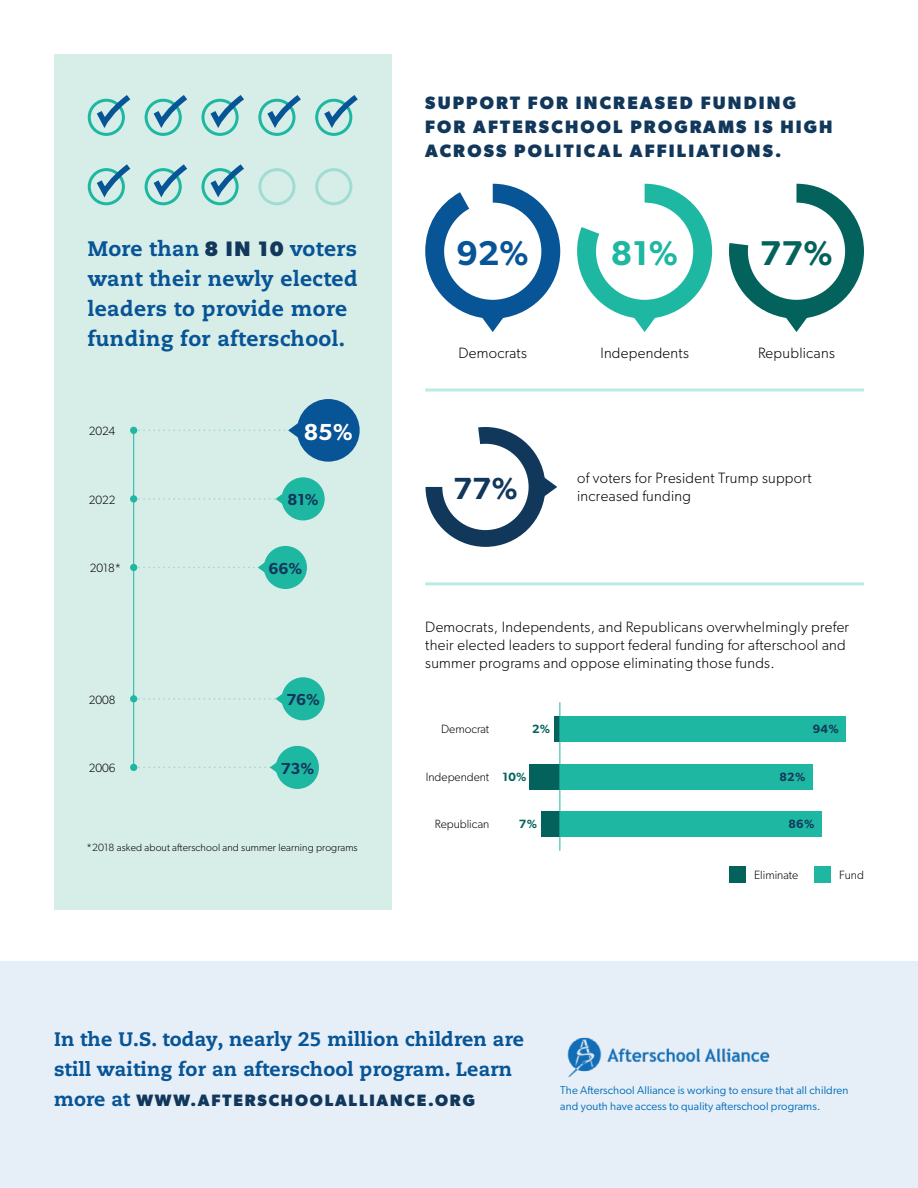
<style>
.page{position:relative;width:918px;height:1188px;background:#fff}
.page>*{position:absolute;margin:0;border:0;box-sizing:border-box;transform-origin:0 0}
.t1{font:600 34.5px "Gibson";color:#075496}
.t2{font:600 34.5px "Gibson";color:#1eb7a2}
.t3{font:600 34.5px "Gibson";color:#03635c}
.t4{font:600 30.6px "Gibson";color:#11375b}
.t5{font:600 23.25px "Gibson";color:#fff}
.t6{font:800 21px/30px "Caecilia LT Pro 85";letter-spacing:.02em;color:#075496}
.t7{font:800 19.5px/30px "Caecilia LT Pro 85";letter-spacing:.01em;color:#075496}
.t8{font:700 18px/24px "Gibson";letter-spacing:.12em;color:#11375b}
.t9{font:700 16.5px "Gibson";letter-spacing:.11em;color:#11375b}
.t10{font:600 16.05px "Gibson";letter-spacing:-.01em;color:#11375b}
.t11{font:300 15px/18px "Gibson";letter-spacing:.02em;color:#000}
.t12{font:300 12px "Gibson";color:#000}
.t13{font:600 12px "Gibson";color:#11375b}
.t14{font:600 12px "Gibson";color:#03635c}
.t15{font:11.25px/16.4px "Gibson";letter-spacing:.01em;color:#006bb8}
.t16{font:300 10.5px "Gibson";letter-spacing:.01em;color:#000}
.s1{font-family:"Gibson";font-weight:700;color:#11375b}
.s2{font-weight:600;color:#03635c}
.s3{font-family:"Caecilia LT Pro 85";font-weight:800;font-size:19.5px;color:#075496}
</style>
<div class="page">
<div style="left:54px;top:54px;width:338px;height:855px;background:#d7ede8"></div>
<div style="left:560px;top:717px;width:286px;height:25px;background:#1eb7a2"></div>
<div style="left:554px;top:717px;width:6px;height:25px;background:#03635c"></div>
<div style="left:560px;top:811px;width:262px;height:26px;background:#1eb7a2"></div>
<div style="left:541px;top:811px;width:19px;height:26px;background:#03635c"></div>
<div style="left:560px;top:764px;width:253px;height:25px;background:#1eb7a2"></div>
<div style="left:529px;top:764px;width:31px;height:25px;background:#03635c"></div>
<hr style="left:560px;top:702px;width:1px;height:149px;background:#1eb7a2">
<div style="left:814px;top:866px;width:16px;height:16px;background:#1eb7a2"></div>
<div style="left:729px;top:866px;width:16px;height:16px;background:#03635c"></div>
<div style="left:0;top:961px;width:918px;height:227px;background:#e6eff8"></div>
<img style="left:567px;top:1037px;width:203px;height:40px">
<div style="left:88px;top:99px;width:37px;height:37px;border:3px solid #1eb7a2;border-radius:50%"></div>
<svg style="left:92px;top:95px;width:39px;height:41px"></svg>
<div style="left:145px;top:99px;width:37px;height:37px;border:3px solid #1eb7a2;border-radius:50%"></div>
<svg style="left:149px;top:95px;width:38px;height:41px"></svg>
<div style="left:201px;top:99px;width:38px;height:37px;border:3px solid #1eb7a2;border-radius:50%"></div>
<svg style="left:205px;top:95px;width:39px;height:41px"></svg>
<div style="left:88px;top:168px;width:37px;height:37px;border:3px solid #1eb7a2;border-radius:50%"></div>
<svg style="left:92px;top:164px;width:39px;height:42px"></svg>
<div style="left:145px;top:168px;width:37px;height:37px;border:3px solid #1eb7a2;border-radius:50%"></div>
<svg style="left:149px;top:164px;width:38px;height:42px"></svg>
<div style="left:201px;top:168px;width:38px;height:37px;border:3px solid #1eb7a2;border-radius:50%"></div>
<svg style="left:205px;top:164px;width:39px;height:42px"></svg>
<div style="left:258px;top:99px;width:37px;height:37px;border:3px solid #1eb7a2;border-radius:50%"></div>
<svg style="left:262px;top:95px;width:39px;height:41px"></svg>
<div style="left:315px;top:99px;width:37px;height:37px;border:3px solid #1eb7a2;border-radius:50%"></div>
<svg style="left:319px;top:95px;width:39px;height:41px"></svg>
<div style="left:315px;top:168px;width:37px;height:37px;border:3px solid #1eb7a2;border-radius:50%"></div>
<div style="left:258px;top:168px;width:37px;height:37px;border:3px solid #1eb7a2;border-radius:50%"></div>
<hr style="left:133px;top:430px;width:1px;height:338px;background:#1eb7a2">
<div style="left:130px;top:427px;width:7px;height:7px;background:#1eb7a2;border-radius:50%"></div>
<div style="left:130px;top:495px;width:7px;height:8px;background:#1eb7a2;border-radius:50%"></div>
<div style="left:130px;top:695px;width:7px;height:7px;background:#1eb7a2;border-radius:50%"></div>
<div style="left:130px;top:564px;width:7px;height:7px;background:#1eb7a2;border-radius:50%"></div>
<div style="left:130px;top:764px;width:7px;height:7px;background:#1eb7a2;border-radius:50%"></div>
<div style="left:282px;top:477px;width:43px;height:43px;background:#1eb7a2;border-radius:50%"></div>
<svg style="left:134px;top:493px;width:149px;height:12px"></svg>
<div style="left:282px;top:677px;width:43px;height:43px;background:#1eb7a2;border-radius:50%"></div>
<svg style="left:134px;top:693px;width:149px;height:12px"></svg>
<div style="left:297px;top:399px;width:63px;height:63px;background:#075496;border-radius:50%"></div>
<svg style="left:134px;top:421px;width:165px;height:18px"></svg>
<div style="left:264px;top:546px;width:43px;height:43px;background:#1eb7a2;border-radius:50%"></div>
<svg style="left:134px;top:561px;width:131px;height:13px"></svg>
<div style="left:276px;top:746px;width:43px;height:43px;background:#1eb7a2;border-radius:50%"></div>
<svg style="left:134px;top:761px;width:143px;height:13px"></svg>
<svg style="left:425px;top:184px;width:135px;height:148px"></svg>
<svg style="left:577px;top:184px;width:135px;height:148px"></svg>
<svg style="left:729px;top:184px;width:135px;height:148px"></svg>
<svg style="left:425px;top:388px;width:439px;height:4px;background:#cceeea"></svg>
<hr style="left:425px;top:582px;width:439px;height:3px;background:#1eb7a2">
<svg style="left:426px;top:427px;width:131px;height:120px"></svg>
<h3 class="t6" style="left:88px;top:233px;width:271px">More than <span class="s1">8 IN 10</span> voters want their newly elected leaders to provide more funding for afterschool.</h3>
<p class="t12" style="left:89px;top:424px;width:28px">2024</p>
<h3 class="t5" style="left:304px;top:418px;width:51px">85%</h3>
<p class="t12" style="left:89px;top:492px;width:28px">2022</p>
<p class="t10" style="left:287px;top:490px;width:33px">81%</p>
<p class="t12" style="left:90px;top:561px;width:33px">2018*</p>
<p class="t10" style="left:269px;top:559px;width:35px">66%</p>
<p class="t12" style="left:89px;top:692px;width:28px">2008</p>
<p class="t10" style="left:286px;top:690px;width:35px">76%</p>
<p class="t12" style="left:89px;top:761px;width:28px">2006</p>
<p class="t10" style="left:281px;top:759px;width:35px">73%</p>
<p class="t16" style="left:87px;top:841px;width:273px">*2018 asked about afterschool and summer learning programs</p>
<p class="t8" style="left:425px;top:91px;width:409px">SUPPORT FOR INCREASED FUNDING<br>FOR AFTERSCHOOL PROGRAMS IS HIGH<br>ACROSS POLITICAL AFFILIATIONS.</p>
<h1 class="t1" style="left:456px;top:232px;width:74px">92%</h1>
<h1 class="t2" style="left:611px;top:232px;width:69px">81%</h1>
<h1 class="t3" style="left:760px;top:232px;width:75px">77%</h1>
<p class="t11" style="left:459px;top:343px;width:70px">Democrats</p>
<p class="t11" style="left:600px;top:343px;width:90px">Independents</p>
<p class="t11" style="left:758px;top:343px;width:78px">Republicans</p>
<h2 class="t4" style="left:453px;top:470px;width:66px">77%</h2>
<p class="t11" style="left:577px;top:469px;width:236px">of voters for President Trump support increased funding</p>
<p class="t11" style="left:425px;top:617px;width:425px">Democrats, Independents, and Republicans overwhelmingly prefer their elected leaders to support federal funding for afterschool and summer programs and oppose eliminating those funds.</p>
<p class="t12" style="left:441px;top:722px;width:50px">Democrat</p>
<p class="t14" style="left:532px;top:722px;width:20px">2%</p>
<p class="t13" style="left:813px;top:722px;width:27px">94%</p>
<p class="t12" style="left:426px;top:769px;width:102px">Independent <span class="s2">10%</span></p>
<p class="t13" style="left:780px;top:769px;width:27px">82%</p>
<p class="t12" style="left:435px;top:817px;width:56px">Republican</p>
<p class="t14" style="left:519px;top:817px;width:20px">7%</p>
<p class="t13" style="left:789px;top:817px;width:27px">86%</p>
<p class="t12" style="left:754px;top:868px;width:46px">Eliminate</p>
<p class="t12" style="left:839px;top:868px;width:26px">Fund</p>
<h3 class="t7" style="left:54px;top:1023px;width:471px">In the U.S. today, nearly 25 million children are still waiting for an afterschool program. Learn</h3>
<p class="t9" style="left:54px;top:1090px;width:422px"><span class="s3">more at</span> WWW.AFTERSCHOOLALLIANCE.ORG</p>
<p class="t15" style="left:560px;top:1082px;width:290px">The Afterschool Alliance is working to ensure that all children and youth have access to quality afterschool programs.</p>
</div>
